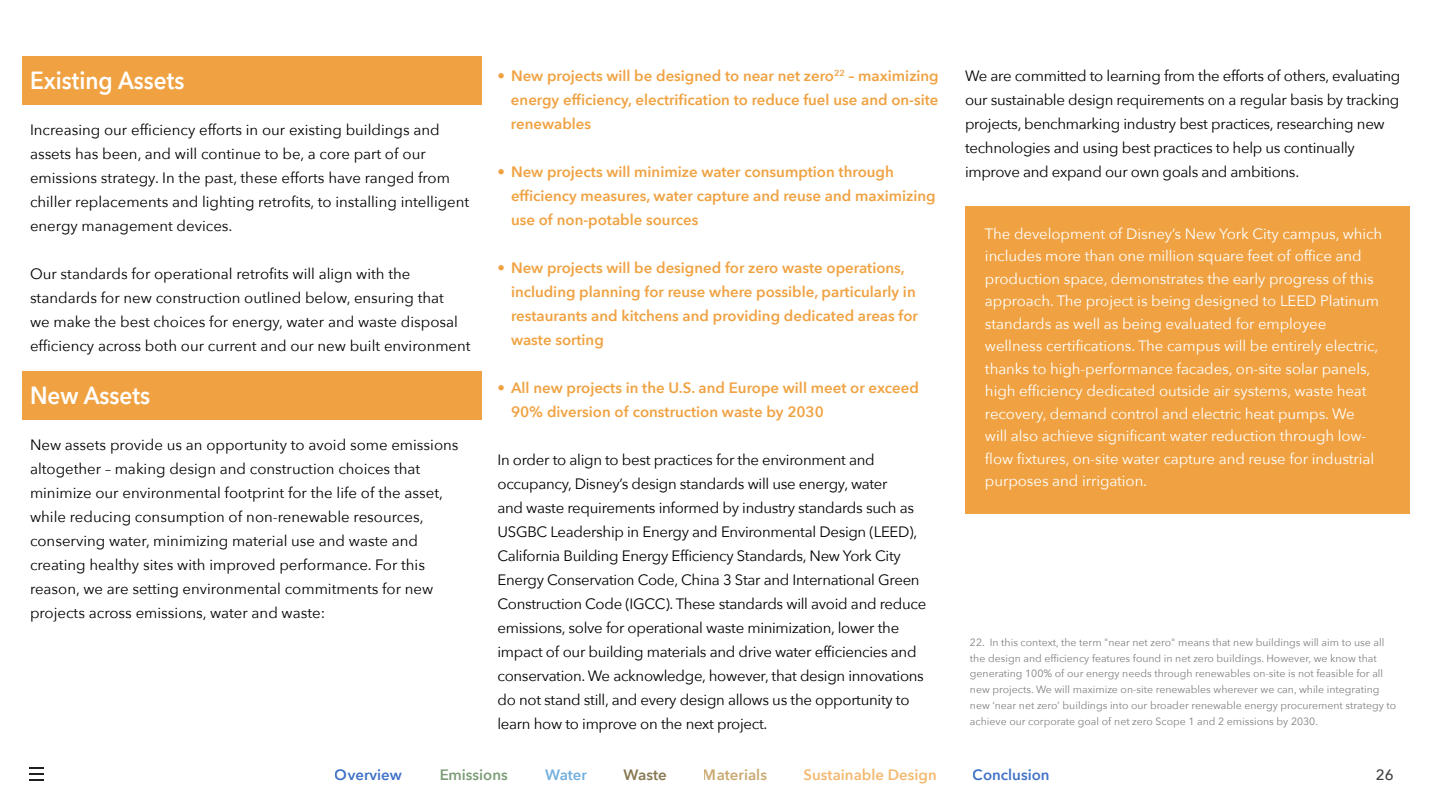
<style>
.page{position:relative;width:1440px;height:810px;background:#fff}
.page>*{position:absolute;margin:0;border:0;box-sizing:border-box;transform-origin:0 0}
.H3_Sustainable_Desig{font:600 24.75px "Avenir Next";color:#fff;scale:.91 1}
.t1{font:15px/24px "Avenir Next";letter-spacing:-.02em;color:#000}
.t2{font:15px/24px "Avenir Next";color:#000}
.t3{font:15px/22.5px "Avenir Next";letter-spacing:-.005em;color:#fff}
.t4{font:600 15px/24px "Avenir Next";color:#f0a242}
.t5{font:600 15px "Avenir Next";color:#0043b4}
.t6{font:600 15px "Avenir Next";color:#517d4a}
.t7{font:600 15px "Avenir Next";color:#b98d42}
.t8{font:600 15px "Avenir Next";letter-spacing:-.005em;color:#4495d3}
.t9{font:600 15px "Avenir Next";color:#5f4a17}
.t10{font:500 15px "Avenir Next";color:#000}
.t11{font:10.5px/15.8px "Avenir Next";color:#808080}
</style>
<div class="page">
<svg style="left:29px;top:767px;width:15px;height:13px"></svg>
<div style="left:22px;top:56px;width:460px;height:49px;background:#f0a242"></div>
<div style="left:22px;top:371px;width:460px;height:49px;background:#f0a242"></div>
<div style="left:965px;top:206px;width:445px;height:308px;background:#f0a242"></div>
<p class="H3_Sustainable_Desig" style="left:30px;top:59px;width:171px">Existing Assets</p>
<p class="t2" style="left:30px;top:117px;width:441px">Increasing our efficiency efforts in our existing buildings and assets has been, and will continue to be, a core part of our emissions strategy. In the past, these efforts have ranged from chiller replacements and lighting retrofits, to installing intelligent energy management devices.</p>
<p class="t2" style="left:30px;top:261px;width:442px">Our standards for operational retrofits will align with the standards for new construction outlined below, ensuring that<br>we make the best choices for energy, water and waste disposal efficiency across both our current and our new built environment</p>
<p class="H3_Sustainable_Desig" style="left:30px;top:374px;width:134px">New Assets</p>
<p class="t2" style="left:30px;top:432px;width:430px">New assets provide us an opportunity to avoid some emissions altogether – making design and construction choices that minimize our environmental footprint for the life of the asset, while reducing consumption of non-renewable resources, conserving water, minimizing material use and waste and creating healthy sites with improved performance. For this reason, we are setting environmental commitments for new projects across emissions, water and waste:</p>
<p class="t4" style="left:511px;top:63px;width:429px;text-align:justify;text-indent:-13px">• New projects will be designed to near net zero<sup>22</sup> – maximizing energy efficiency, electrification to reduce fuel use and on-site renewables</p>
<p class="t4" style="left:511px;top:159px;width:426px;text-indent:-14px">• New projects will minimize water consumption through efficiency measures, water capture and reuse and maximizing use of non-potable sources</p>
<p class="t4" style="left:511px;top:255px;width:409px;text-indent:-14px">• New projects will be designed for zero waste operations, including planning for reuse where possible, particularly in restaurants and kitchens and providing dedicated areas for waste sorting</p>
<p class="t4" style="left:511px;top:375px;width:409px;text-indent:-14px">• All new projects in the U.S. and Europe will meet or exceed<br>90% diversion of construction waste by 2030</p>
<p class="t1" style="left:498px;top:447px;width:430px">In order to align to best practices for the environment and occupancy, Disney’s design standards will use energy, water<br>and waste requirements informed by industry standards such as USGBC Leadership in Energy and Environmental Design (LEED), California Building Energy Efficiency Standards, New York City Energy Conservation Code, China 3 Star and International Green Construction Code (IGCC). These standards will avoid and reduce emissions, solve for operational waste minimization, lower the impact of our building materials and drive water efficiencies and conservation. We acknowledge, however, that design innovations do not stand still, and every design allows us the opportunity to learn how to improve on the next project.</p>
<p class="t1" style="left:965px;top:63px;width:437px">We are committed to learning from the efforts of others, evaluating our sustainable design requirements on a regular basis by tracking projects, benchmarking industry best practices, researching new technologies and using best practices to help us continually improve and expand our own goals and ambitions.</p>
<p class="t3" style="left:985px;top:221px;width:399px">The development of Disney’s New York City campus, which includes more than one million square feet of office and production space, demonstrates the early progress of this approach. The project is being designed to LEED Platinum standards as well as being evaluated for employee wellness certifications. The campus will be entirely electric, thanks to high-performance facades, on-site solar panels, high efficiency dedicated outside air systems, waste heat recovery, demand control and electric heat pumps. We<br>will also achieve significant water reduction through low&shy;flow fixtures, on-site water capture and reuse for industrial purposes and irrigation.</p>
<p class="t11" style="left:970px;top:634px;width:428px">22. In this context, the term "near net zero" means that new buildings will aim to use all the design and efficiency features found in net zero buildings. However, we know that generating 100% of our energy needs through renewables on-site is not feasible for all new projects. We will maximize on-site renewables wherever we can, while integrating new ‘near net zero’ buildings into our broader renewable energy procurement strategy to achieve our corporate goal of net zero Scope 1 and 2 emissions by 2030.</p>
<p class="t5" style="left:335px;top:762px;width:68px">Overview</p>
<p class="t6" style="left:439px;top:762px;width:70px">Emissions</p>
<p class="t8" style="left:545px;top:762px;width:43px">Water</p>
<p class="t9" style="left:624px;top:762px;width:45px">Waste</p>
<p class="t7" style="left:703px;top:762px;width:66px">Materials</p>
<p class="t4" style="left:804px;top:762px;width:135px">Sustainable Design</p>
<p class="t5" style="left:973px;top:762px;width:78px">Conclusion</p>
<p class="t10" style="left:1376px;top:762px;width:19px">26</p>
</div>
